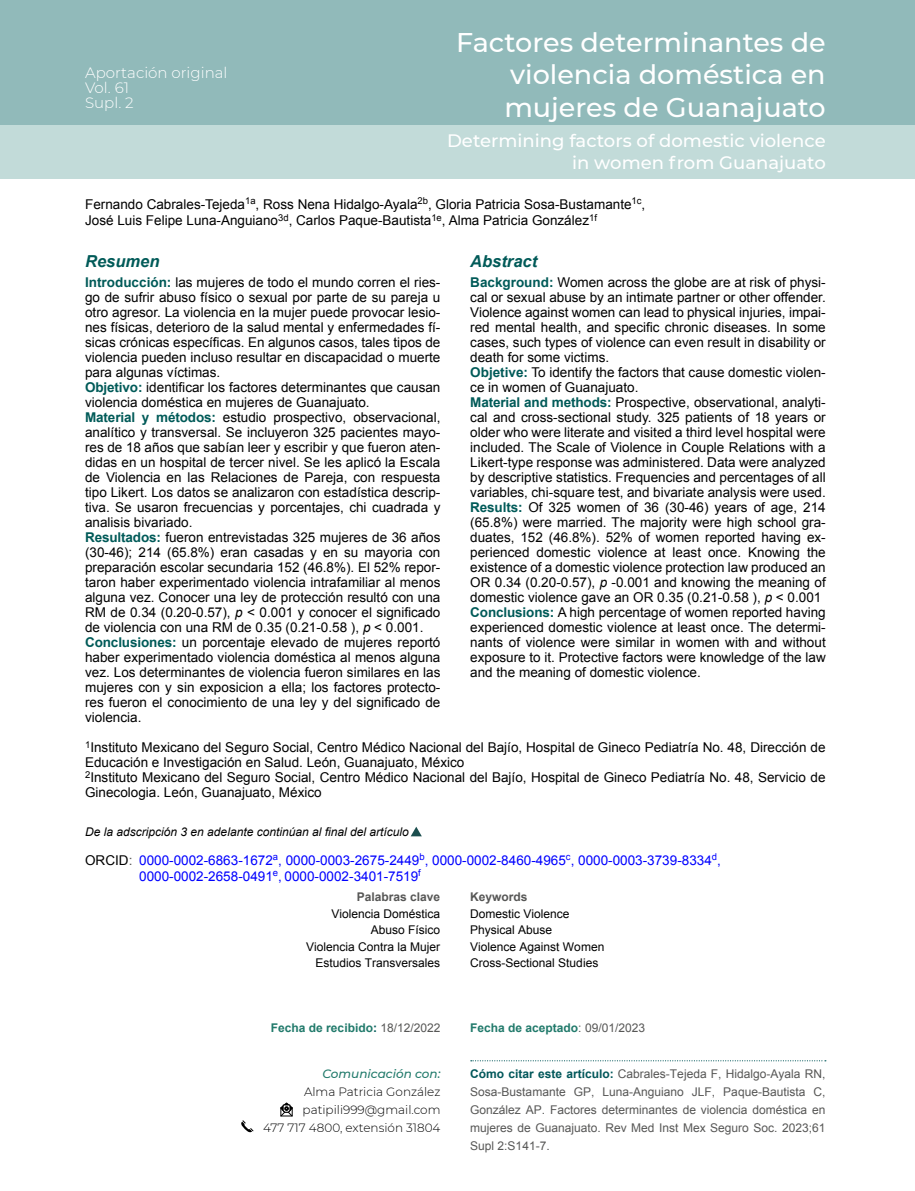
<style>
.page{position:relative;width:915px;height:1191px;background:#fff}
.page>*{position:absolute;margin:0;border:0;box-sizing:border-box;transform-origin:0 0}
.t1{font:500 27px/32.4px "Montserrat";color:#fff;text-align:justify}
.t2{font:500 18px/21.6px "Montserrat";color:#fff;text-align:right}
.t3{font:italic 700 16.5px "Arial";color:#005a58}
.t4{font:300 15px/15px "Montserrat";color:#fff}
.t5{font:13.5px/15px "Arial";color:#000}
.t6{font:13.5px/16.2px "Arial";color:#00f}
.t7{font:12px/18px "Arial";color:#575756;text-align:justify}
.t8{font:12px/16.5px "Arial";color:#000}
.t9{font:300 12px/18px "Montserrat";color:#000;text-align:right}
.t10{font:italic 12px "Arial";color:#000}
.t11{font:700 12px "Arial";color:#217a6b}
.t12{font:700 12px "Arial";color:#575756}
.t13{font:italic 500 12px "Montserrat";color:#217a6b}
.s1{font-weight:700;color:#005a58}
.s2{font-style:italic}
.s3{color:#000}
.s4{color:#575756}
.s5{color:#005a58}
.s6{font-weight:400;color:#575756}
.s7{font-weight:700;color:#01575a}
</style>
<div class="page">
<div style="left:0;top:0;width:914px;height:125px;background:#91baba"></div>
<div style="left:0;top:125px;width:914px;height:54px;background:#c2dbd9"></div>
<svg style="left:470px;top:1060px;width:355px;height:1px"></svg>
<svg style="left:280px;top:1102px;width:13px;height:15px"></svg>
<svg style="left:241px;top:1120px;width:13px;height:13px"></svg>
<svg style="left:411px;top:826px;width:10px;height:10px"></svg>
<p class="t4" style="left:85px;top:64px;width:144px">Aportación original<br>Vol. 61<br>Supl. 2</p>
<h1 class="t1" style="left:504px;top:25px;width:323px;text-indent:-48px">Factores determinantes de violencia doméstica en mujeres de Guanajuato</h1>
<h2 class="t2" style="left:447px;top:129px;width:380px">Determining factors of domestic violence in women from Guanajuato</h2>
<p class="t5" style="left:85px;top:196px;width:561px;line-height:16.5px">Fernando Cabrales-Tejeda<sup>1a</sup>, Ross Nena Hidalgo-Ayala<sup>2b</sup>, Gloria Patricia Sosa-Bustamante<sup>1c</sup>,<br>José Luis Felipe Luna-Anguiano<sup>3d</sup>, Carlos Paque-Bautista<sup>1e</sup>, Alma Patricia González<sup>1f</sup></p>
<p class="t3" style="left:85px;top:251px;width:76px">Resumen</p>
<p class="t3" style="left:470px;top:251px;width:68px">Abstract</p>
<p class="t5" style="left:470px;top:275px;width:357px"><span class="s1">Background:</span> Women across the globe are at risk of physi&shy;cal or sexual abuse by an intimate partner or other offender.<br>Violence against women can lead to physical injuries, impai&shy;red mental health, and specific chronic diseases. In some cases, such types of violence can even result in disability or death for some victims.<br><span class="s1">Objetive:</span> To identify the factors that cause domestic violen&shy;ce in women of Guanajuato.<br><span class="s1">Material and methods:</span> Prospective, observational, analyti&shy;cal and cross-sectional study. 325 patients of 18 years or older who were literate and visited a third level hospital were included. The Scale of Violence in Couple Relations with a Likert-type response was administered. Data were analyzed by descriptive statistics. Frequencies and percentages of all variables, chi-square test, and bivariate analysis were used.<br><span class="s1">Results:</span> Of 325 women of 36 (30-46) years of age, 214 (65.8%) were married. The majority were high school gra&shy;duates, 152 (46.8%). 52% of women reported having ex&shy;perienced domestic violence at least once. Knowing the existence of a domestic violence protection law produced an OR 0.34 (0.20-0.57), <span class="s2">p</span> -0.001 and knowing the meaning of domestic violence gave an OR 0.35 (0.21-0.58 ), <span class="s2">p</span> &lt; 0.001<br><span class="s1">Conclusions:</span> A high percentage of women reported having experienced domestic violence at least once. The determi&shy;nants of violence were similar in women with and without exposure to it. Protective factors were knowledge of the law and the meaning of domestic violence.</p>
<p class="t5" style="left:85px;top:275px;width:357px"><span class="s1">Introducción:</span> las mujeres de todo el mundo corren el ries&shy;go de sufrir abuso físico o sexual por parte de su pareja u otro agresor. La violencia en la mujer puede provocar lesio&shy;nes físicas, deterioro de la salud mental y enfermedades fí&shy;sicas crónicas específicas. En algunos casos, tales tipos de violencia pueden incluso resultar en discapacidad o muerte para algunas víctimas.<br><span class="s1">Objetivo:</span> identificar los factores determinantes que causan violencia doméstica en mujeres de Guanajuato.<br><span class="s1">Material y métodos:</span> estudio prospectivo, observacional, analítico y transversal. Se incluyeron 325 pacientes mayo&shy;res de 18 años que sabían leer y escribir y que fueron aten&shy;didas en un hospital de tercer nivel. Se les aplicó la Escala de Violencia en las Relaciones de Pareja, con respuesta tipo Likert. Los datos se analizaron con estadística descrip&shy;tiva. Se usaron frecuencias y porcentajes, chi cuadrada y analisis bivariado.<br><span class="s1">Resultados:</span> fueron entrevistadas 325 mujeres de 36 años (30-46); 214 (65.8%) eran casadas y en su mayoria con preparación escolar secundaria 152 (46.8%). El 52% repor&shy;taron haber experimentado violencia intrafamiliar al menos alguna vez. Conocer una ley de protección resultó con una RM de 0.34 (0.20-0.57), <span class="s2">p</span> &lt; 0.001 y conocer el significado de violencia con una RM de 0.35 (0.21-0.58 ), <span class="s2">p</span> &lt; 0.001.<br><span class="s1">Conclusiones:</span> un porcentaje elevado de mujeres reportó haber experimentado violencia doméstica al menos alguna vez. Los determinantes de violencia fueron similares en las mujeres con y sin exposicion a ella; los factores protecto&shy;res fueron el conocimiento de una ley y del significado de violencia.</p>
<p class="t5" style="left:85px;top:740px;width:741px"><sup>1</sup>Instituto Mexicano del Seguro Social, Centro Médico Nacional del Bajío, Hospital de Gineco Pediatría No. 48, Dirección de Educación e Investigación en Salud. León, Guanajuato, México<br><sup>2</sup>Instituto Mexicano del Seguro Social, Centro Médico Nacional del Bajío, Hospital de Gineco Pediatría No. 48, Servicio de Ginecologia. León, Guanajuato, México</p>
<p class="t10" style="left:85px;top:824px;width:325px">De la adscripción 3 en adelante continúan al final del artículo</p>
<p class="t6" style="left:139px;top:852px;width:583px;text-indent:-54px"><span class="s3">ORCID</span><span class="s4">:</span> 0000-0002-6863-1672<sup>a</sup>, 0000-0003-2675-2449<sup>b</sup>, 0000-0002-8460-4965<sup>c</sup>, 0000-0003-3739-8334<sup>d</sup>,<br>0000-0002-2658-0491<sup>e</sup>, 0000-0002-3401-7519<sup>f</sup></p>
<p class="t12" style="left:356px;top:889px;width:85px">Palabras clave</p>
<p class="t8" style="left:306px;top:905px;width:136px;text-align:right">Violencia Doméstica<br>Abuso Físico<br>Violencia Contra la Mujer<br>Estudios Transversales</p>
<p class="t12" style="left:470px;top:889px;width:59px">Keywords</p>
<p class="t8" style="left:470px;top:905px;width:136px">Domestic Violence<br>Physical Abuse<br>Violence Against Women<br>Cross-Sectional Studies</p>
<p class="t11" style="left:271px;top:1019px;width:171px">Fecha de recibido<span class="s5">:</span> <span class="s6">18/12/2022</span></p>
<p class="t11" style="left:470px;top:1020px;width:176px">Fecha de aceptado<span class="s6">: 09/01/2023</span></p>
<p class="t13" style="left:322px;top:1065px;width:119px">Comunicación con:</p>
<p class="t9" style="left:263px;top:1082px;width:179px">Alma Patricia González patipili999@gmail.com<br>477 717 4800, extensión 31804</p>
<p class="t7" style="left:470px;top:1064px;width:356px"><span class="s7">Cómo citar este artículo:</span> Cabrales-Tejeda F, Hidalgo-Ayala RN, Sosa-Bustamante GP, Luna-Anguiano JLF, Paque-Bautista C, González AP. Factores determinantes de violencia doméstica en mujeres de Guanajuato. Rev Med Inst Mex Seguro Soc. 2023;61<br>Supl 2:S141-7.</p>
</div>
